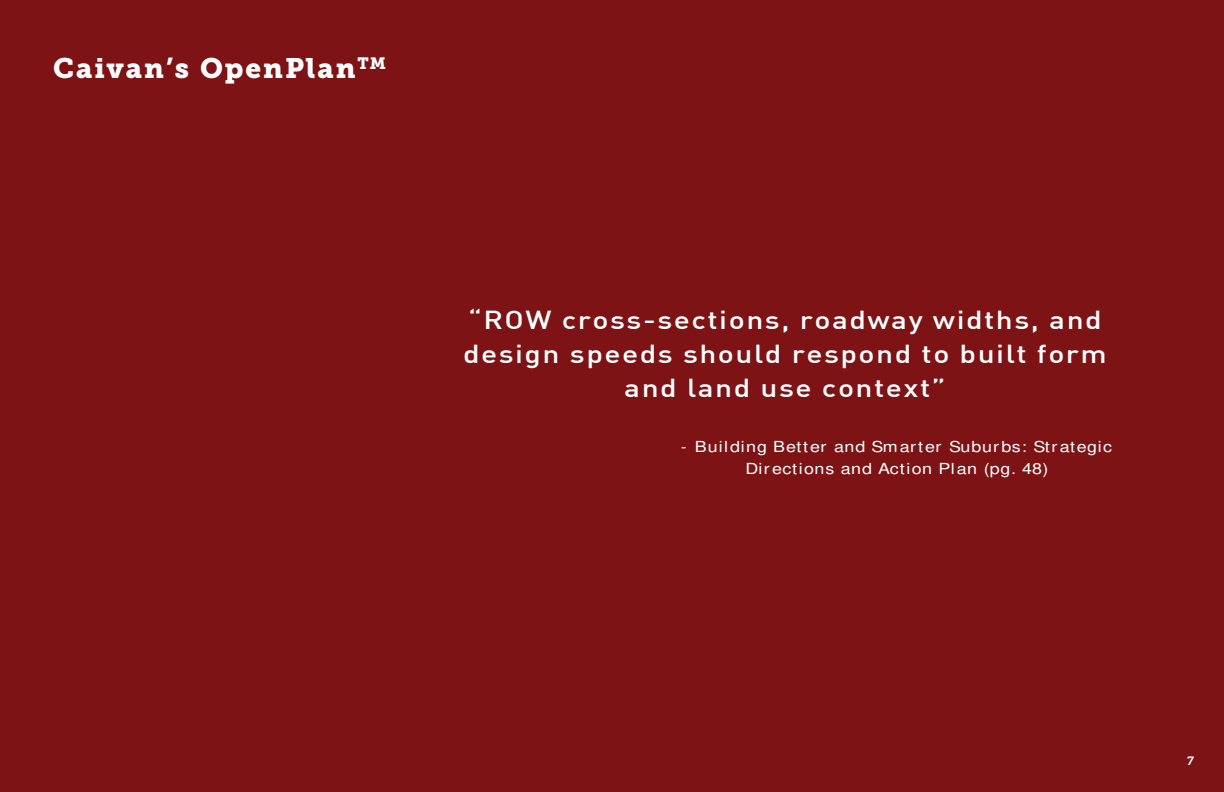
<style>
.page{position:relative;width:1224px;height:792px;background:#7e1315}
.page>*{position:absolute;margin:0;border:0;box-sizing:border-box;transform-origin:0 0}
.t1{font:28px "Museo Slab 900";letter-spacing:.07em;color:#fff}
.t2{font:500 25.5px/34px "DIN";letter-spacing:.05em;color:#fff;text-align:center;scale:1.18 1}
.t3{font:300 15.2px/21.6px "DIN";letter-spacing:.055em;color:#fff;text-align:center;scale:1.18 1}
.t4{font:12px "Museo 700";color:#fff}
</style>
<div class="page">
<p class="t1" style="left:53px;top:57px;width:334px">Caivan’s OpenPlan<sup>TM</sup></p>
<p class="t2" style="left:463px;top:304px;width:547px">“ROW cross-sections, roadway widths, and design speeds should respond to built form and land use context”</p>
<p class="t3" style="left:681px;top:437px;width:367px">- Building Better and Smarter Suburbs: Strategic<br>Directions and Action Plan (pg. 48)</p>
<p class="t4" style="left:1188px;top:754px;width:8px">7</p>
</div>
